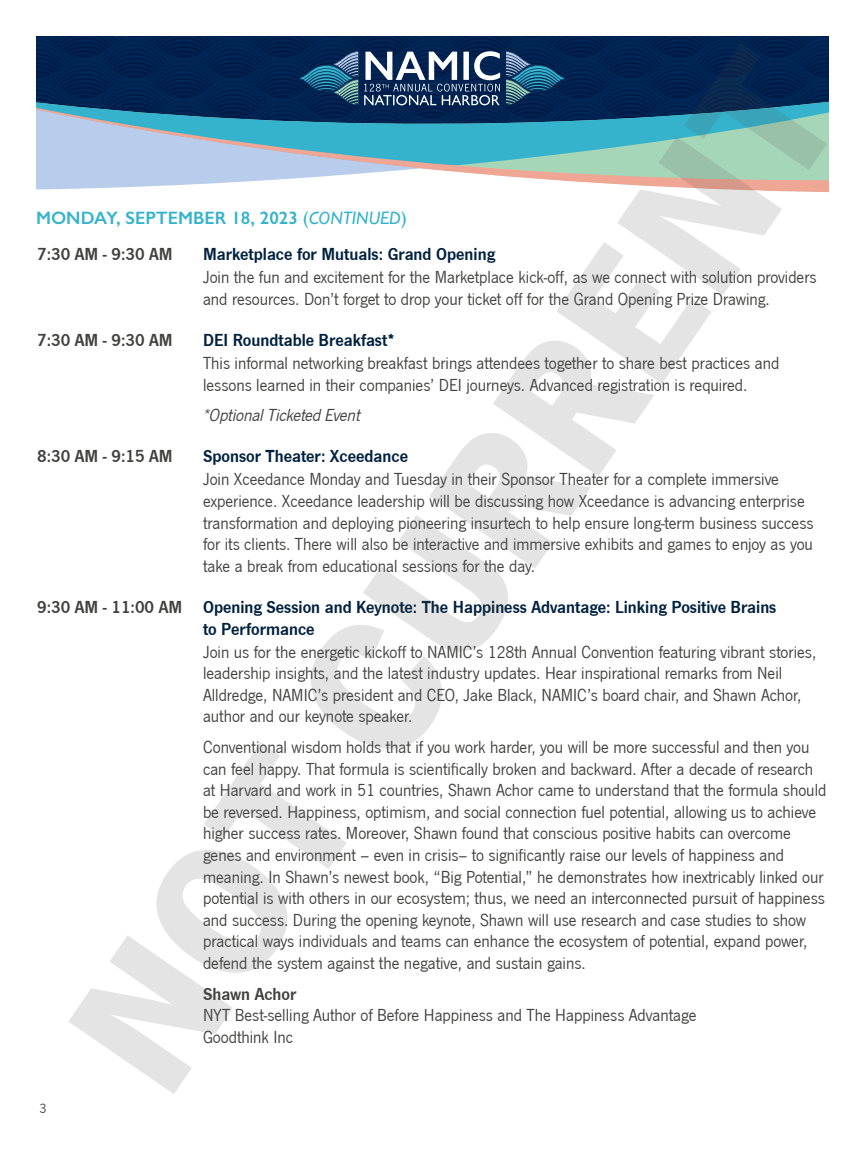
<style>
.page{position:relative;width:864px;height:1152px;background:#fff}
.page>*{position:absolute;margin:0;border:0;box-sizing:border-box;transform-origin:0 0}
.t1{font:700 192.2px "News Got";color:#4b4c4d}
.Paragraph_Style_1{font:18px/21.6px "News Got";color:#414140}
.Paragraph_Style_1-2{font:18px/21.6px "News Got Dem";color:#00213e}
.t2{font:18px "News Got Dem";color:#414140}
.t3{font:600 18px "Gill Sans";color:#35b3cc}
.Paragraph_Style_1-3{font:italic 18px "News Got";color:#414140}
.t4{font:14px "News Got";color:#414140}
.s1{font-weight:400}
.s2{font-weight:400;font-style:italic}
.s3{font-family:"News Got Dem"}
</style>
<div class="page">
<svg style="left:36px;top:36px;width:792px;height:13px;background:#002250"></svg>
<hr style="left:36px;top:49px;width:792px;height:3px;background:#002250">
<svg style="left:36px;top:52px;width:792px;height:141px;background:#5a849c"></svg>
<h1 class="t1" style="left:17px;top:999px;width:1202px;rotate:-55deg">NOT CURRENT</h1>
<p class="t3" style="left:36px;top:207px;width:372px">MONDAY, SEPTEMBER 18, 2023 <span class="s1">(</span><span class="s2">CONTINUED</span><span class="s1">)</span></p>
<p class="t2" style="left:37px;top:244px;width:137px">7:30 AM - 9:30 AM</p>
<p class="Paragraph_Style_1-2" style="left:203px;top:243px;width:294px">Marketplace for Mutuals: Grand Opening</p>
<p class="Paragraph_Style_1" style="left:203px;top:267px;width:615px">Join the fun and excitement for the Marketplace kick-off, as we connect with solution providers and resources. Don’t forget to drop your ticket off for the Grand Opening Prize Drawing.</p>
<p class="t2" style="left:37px;top:329px;width:137px">7:30 AM - 9:30 AM</p>
<p class="Paragraph_Style_1-2" style="left:203px;top:329px;width:193px">DEI Roundtable Breakfast*</p>
<p class="Paragraph_Style_1" style="left:203px;top:352px;width:578px">This informal networking breakfast brings attendees together to share best practices and lessons learned in their companies’ DEI journeys. Advanced registration is required.</p>
<p class="Paragraph_Style_1-3" style="left:203px;top:405px;width:159px">*Optional Ticketed Event</p>
<p class="t2" style="left:37px;top:446px;width:137px">8:30 AM - 9:15 AM</p>
<p class="Paragraph_Style_1-2" style="left:203px;top:446px;width:207px">Sponsor Theater: Xceedance</p>
<p class="Paragraph_Style_1" style="left:203px;top:469px;width:612px">Join Xceedance Monday and Tuesday in their Sponsor Theater for a complete immersive experience. Xceedance leadership will be discussing how Xceedance is advancing enterprise transformation and deploying pioneering insurtech to help ensure long-term business success for its clients. There will also be interactive and immersive exhibits and games to enjoy as you take a break from educational sessions for the day.</p>
<p class="t2" style="left:37px;top:596px;width:147px">9:30 AM - 11:00 AM</p>
<p class="Paragraph_Style_1-2" style="left:203px;top:596px;width:575px">Opening Session and Keynote: The Happiness Advantage: Linking Positive Brains to Performance</p>
<p class="Paragraph_Style_1" style="left:203px;top:641px;width:615px">Join us for the energetic kickoff to NAMIC’s 128th Annual Convention featuring vibrant stories, leadership insights, and the latest industry updates. Hear inspirational remarks from Neil Alldredge, NAMIC’s president and CEO, Jake Black, NAMIC’s board chair, and Shawn Achor, author and our keynote speaker.</p>
<p class="Paragraph_Style_1" style="left:203px;top:737px;width:625px">Conventional wisdom holds that if you work harder, you will be more successful and then you can feel happy. That formula is scientifically broken and backward. After a decade of research at Harvard and work in 51 countries, Shawn Achor came to understand that the formula should be reversed. Happiness, optimism, and social connection fuel potential, allowing us to achieve higher success rates. Moreover, Shawn found that conscious positive habits can overcome genes and environment – even in crisis– to significantly raise our levels of happiness and meaning. In Shawn’s newest book, “Big Potential,” he demonstrates how inextricably linked our potential is with others in our ecosystem; thus, we need an interconnected pursuit of happiness and success. During the opening keynote, Shawn will use research and case studies to show practical ways individuals and teams can enhance the ecosystem of potential, expand power, defend the system against the negative, and sustain gains.</p>
<p class="Paragraph_Style_1" style="left:203px;top:983px;width:495px"><span class="s3">Shawn Achor<br></span>NYT Best-selling Author of Before Happiness and The Happiness Advantage</p>
<p class="Paragraph_Style_1" style="left:203px;top:1026px;width:92px">Goodthink Inc</p>
<p class="t4" style="left:40px;top:1101px;width:8px">3</p>
</div>
